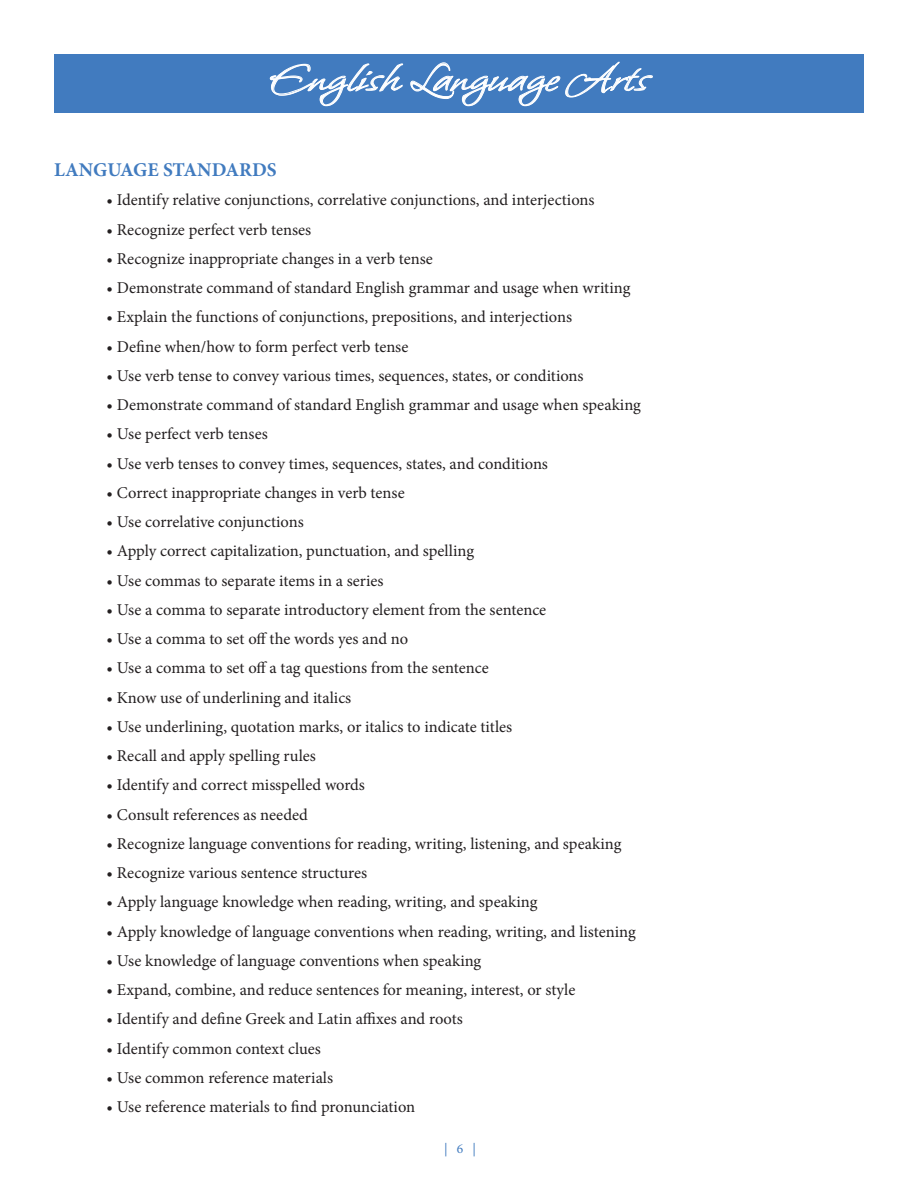
<style>
.page{position:relative;width:918px;height:1188px;background:#fff}
.page>*{position:absolute;margin:0;border:0;box-sizing:border-box;transform-origin:0 0}
.t1{font:48px "Whisper ROB";letter-spacing:.01em;color:#fff}
.t2{font:700 19.5px "Minion Pro";color:#417bbf}
.t3{font:16.5px "Minion Pro";color:#231f20}
.t4{font:13.5px "Minion Pro";color:#417bbf}
</style>
<div class="page">
<div style="left:54px;top:54px;width:810px;height:58px;background:#417bbf"></div>
<svg style="left:270px;top:63px;width:133px;height:43px"></svg>
<svg style="left:410px;top:62px;width:243px;height:44px"></svg>
<p class="t1" style="left:270px;top:54px;width:380px">English Language Arts</p>
<p class="t2" style="left:54px;top:156px;width:224px">LANGUAGE STANDARDS</p>
<p class="t3" style="left:106px;top:189px;width:490px">• Identify relative conjunctions, correlative conjunctions, and interjections</p>
<p class="t3" style="left:106px;top:218px;width:206px">• Recognize perfect verb tenses</p>
<p class="t3" style="left:106px;top:248px;width:328px">• Recognize inappropriate changes in a verb tense</p>
<p class="t3" style="left:106px;top:277px;width:525px">• Demonstrate command of standard English grammar and usage when writing</p>
<p class="t3" style="left:106px;top:306px;width:467px">• Explain the functions of conjunctions, prepositions, and interjections</p>
<p class="t3" style="left:106px;top:335px;width:303px">• Define when/how to form perfect verb tense</p>
<p class="t3" style="left:106px;top:365px;width:479px">• Use verb tense to convey various times, sequences, states, or conditions</p>
<p class="t3" style="left:106px;top:394px;width:536px">• Demonstrate command of standard English grammar and usage when speaking</p>
<p class="t3" style="left:106px;top:423px;width:163px">• Use perfect verb tenses</p>
<p class="t3" style="left:106px;top:452px;width:443px">• Use verb tenses to convey times, sequences, states, and conditions</p>
<p class="t3" style="left:106px;top:482px;width:300px">• Correct inappropriate changes in verb tense</p>
<p class="t3" style="left:106px;top:511px;width:199px">• Use correlative conjunctions</p>
<p class="t3" style="left:106px;top:540px;width:369px">• Apply correct capitalization, punctuation, and spelling</p>
<p class="t3" style="left:106px;top:569px;width:279px">• Use commas to separate items in a series</p>
<p class="t3" style="left:106px;top:599px;width:441px">• Use a comma to separate introductory element from the sentence</p>
<p class="t3" style="left:106px;top:628px;width:303px">• Use a comma to set off the words yes and no</p>
<p class="t3" style="left:106px;top:657px;width:384px">• Use a comma to set off a tag questions from the sentence</p>
<p class="t3" style="left:106px;top:686px;width:246px">• Know use of underlining and italics</p>
<p class="t3" style="left:106px;top:716px;width:407px">• Use underlining, quotation marks, or italics to indicate titles</p>
<p class="t3" style="left:106px;top:745px;width:211px">• Recall and apply spelling rules</p>
<p class="t3" style="left:106px;top:774px;width:260px">• Identify and correct misspelled words</p>
<p class="t3" style="left:106px;top:803px;width:203px">• Consult references as needed</p>
<p class="t3" style="left:106px;top:833px;width:516px">• Recognize language conventions for reading, writing, listening, and speaking</p>
<p class="t3" style="left:106px;top:862px;width:262px">• Recognize various sentence structures</p>
<p class="t3" style="left:106px;top:891px;width:432px">• Apply language knowledge when reading, writing, and speaking</p>
<p class="t3" style="left:106px;top:920px;width:531px">• Apply knowledge of language conventions when reading, writing, and listening</p>
<p class="t3" style="left:106px;top:950px;width:376px">• Use knowledge of language conventions when speaking</p>
<p class="t3" style="left:106px;top:979px;width:470px">• Expand, combine, and reduce sentences for meaning, interest, or style</p>
<p class="t3" style="left:106px;top:1008px;width:358px">• Identify and define Greek and Latin affixes and roots</p>
<p class="t3" style="left:106px;top:1037px;width:216px">• Identify common context clues</p>
<p class="t3" style="left:106px;top:1067px;width:228px">• Use common reference materials</p>
<p class="t3" style="left:106px;top:1096px;width:310px">• Use reference materials to find pronunciation</p>
<p class="t4" style="left:444px;top:1140px;width:33px">| 6 |</p>
</div>
